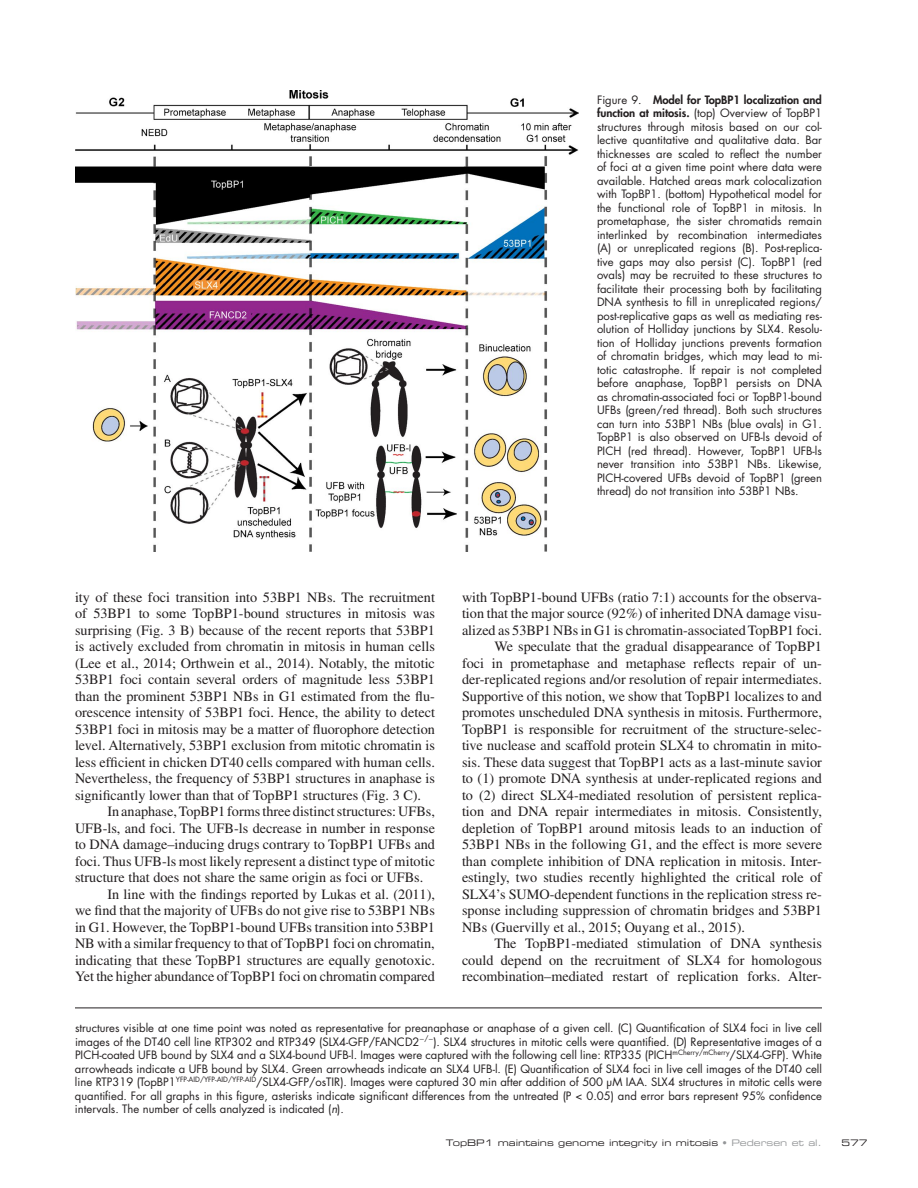
<style>
.page{position:relative;width:918px;height:1188px;background:#fff}
.page>*{position:absolute;margin:0;border:0;box-sizing:border-box;transform-origin:0 0}
.t1{font:14.25px "Times LT Std";color:#231f20}
.t2{font:11.25px/13.5px "Futura Std";color:#231f20;text-align:justify}
.t3{font:9px "Eurostile LT Std Ex 2";color:#231f20}
.s1{font-weight:800}
.s2{font-style:italic}
.s3{color:#949698}
</style>
<div class="page">
<hr style="left:75px;top:1008px;width:747px;height:1px;background:#231f20">
<img style="left:75px;top:90px;width:504px;height:462px">
<p class="t2" style="left:597px;top:93px;width:227px">Figure 9. <span class="s1">Model for TopBP1 localization and function at mitosis.</span> (top) Overview of TopBP1 structures through mitosis based on our col&shy;lective quantitative and qualitative data. Bar thicknesses are scaled to reflect the number of foci at a given time point where data were available. Hatched areas mark colocalization with TopBP1. (bottom) Hypothetical model for the functional role of TopBP1 in mitosis. In prometaphase, the sister chromatids remain interlinked by recombination intermediates (A) or unreplicated regions (B). Post-replica&shy;tive gaps may also persist (C). TopBP1 (red ovals) may be recruited to these structures to facilitate their processing both by facilitating DNA synthesis to fill in unreplicated regions/ post-replicative gaps as well as mediating res&shy;olution of Holliday junctions by SLX4. Resolu&shy;tion of Holliday junctions prevents formation of chromatin bridges, which may lead to mi&shy;totic catastrophe. If repair is not completed before anaphase, TopBP1 persists on DNA as chromatin-associated foci or TopBP1-bound UFBs (green/red thread). Both such structures can turn into 53BP1 NBs (blue ovals) in G1.<br>TopBP1 is also observed on UFB-ls devoid of PICH (red thread). However, TopBP1 UFB-ls never transition into 53BP1 NBs. Likewise, PICH-covered UFBs devoid of TopBP1 (green thread) do not transition into 53BP1 NBs.</p>
<p class="t1" style="left:75px;top:589px;width:362px">ity of these foci transition into 53BP1 NBs. The recruitment</p>
<p class="t1" style="left:75px;top:605px;width:361px">of 53BP1 to some TopBP1-bound structures in mitosis was</p>
<p class="t1" style="left:75px;top:622px;width:361px">surprising (Fig. 3 B) because of the recent reports that 53BP1</p>
<p class="t1" style="left:75px;top:638px;width:362px">is actively excluded from chromatin in mitosis in human cells</p>
<p class="t1" style="left:75px;top:655px;width:361px">(Lee et al., 2014; Orthwein et al., 2014). Notably, the mitotic</p>
<p class="t1" style="left:75px;top:671px;width:361px">53BP1 foci contain several orders of magnitude less 53BP1</p>
<p class="t1" style="left:75px;top:688px;width:362px">than the prominent 53BP1 NBs in G1 estimated from the flu-</p>
<p class="t1" style="left:75px;top:704px;width:362px">orescence intensity of 53BP1 foci. Hence, the ability to detect</p>
<p class="t1" style="left:75px;top:721px;width:362px">53BP1 foci in mitosis may be a matter of fluorophore detection</p>
<p class="t1" style="left:75px;top:737px;width:361px">level. Alternatively, 53BP1 exclusion from mitotic chromatin is</p>
<p class="t1" style="left:75px;top:754px;width:362px">less efficient in chicken DT40 cells compared with human cells.</p>
<p class="t1" style="left:75px;top:770px;width:361px">Nevertheless, the frequency of 53BP1 structures in anaphase is</p>
<p class="t1" style="left:75px;top:787px;width:348px">significantly lower than that of TopBP1 structures (Fig. 3 C).</p>
<p class="t1" style="left:107px;top:803px;width:329px">In anaphase, TopBP1 forms three distinct structures: UFBs,</p>
<p class="t1" style="left:75px;top:820px;width:362px">UFB-ls, and foci. The UFB-ls decrease in number in response</p>
<p class="t1" style="left:75px;top:836px;width:361px">to DNA damage–inducing drugs contrary to TopBP1 UFBs and</p>
<p class="t1" style="left:75px;top:853px;width:362px">foci. Thus UFB-ls most likely represent a distinct type of mitotic</p>
<p class="t1" style="left:75px;top:869px;width:350px">structure that does not share the same origin as foci or UFBs.</p>
<p class="t1" style="left:107px;top:886px;width:329px">In line with the findings reported by Lukas et al. (2011),</p>
<p class="t1" style="left:75px;top:902px;width:361px">we find that the majority of UFBs do not give rise to 53BP1 NBs</p>
<p class="t1" style="left:75px;top:919px;width:361px">in G1. However, the TopBP1-bound UFBs transition into 53BP1</p>
<p class="t1" style="left:75px;top:935px;width:361px">NB with a similar frequency to that of TopBP1 foci on chromatin,</p>
<p class="t1" style="left:75px;top:952px;width:362px">indicating that these TopBP1 structures are equally genotoxic.</p>
<p class="t1" style="left:75px;top:968px;width:362px">Yet the higher abundance of TopBP1 foci on chromatin compared</p>
<p class="t1" style="left:462px;top:589px;width:361px">with TopBP1-bound UFBs (ratio 7:1) accounts for the observa-</p>
<p class="t1" style="left:462px;top:605px;width:361px">tion that the major source (92%) of inherited DNA damage visu-</p>
<p class="t1" style="left:462px;top:622px;width:361px">alized as 53BP1 NBs in G1 is chromatin-associated TopBP1 foci.</p>
<p class="t1" style="left:494px;top:638px;width:329px">We speculate that the gradual disappearance of TopBP1</p>
<p class="t1" style="left:462px;top:655px;width:362px">foci in prometaphase and metaphase reflects repair of un-</p>
<p class="t1" style="left:462px;top:671px;width:362px">der-replicated regions and/or resolution of repair intermediates.</p>
<p class="t1" style="left:462px;top:688px;width:361px">Supportive of this notion, we show that TopBP1 localizes to and</p>
<p class="t1" style="left:462px;top:704px;width:362px">promotes unscheduled DNA synthesis in mitosis. Furthermore,</p>
<p class="t1" style="left:462px;top:721px;width:362px">TopBP1 is responsible for recruitment of the structure-selec-</p>
<p class="t1" style="left:462px;top:737px;width:361px">tive nuclease and scaffold protein SLX4 to chromatin in mito-</p>
<p class="t1" style="left:462px;top:754px;width:362px">sis. These data suggest that TopBP1 acts as a last-minute savior</p>
<p class="t1" style="left:462px;top:770px;width:361px">to (1) promote DNA synthesis at under-replicated regions and</p>
<p class="t1" style="left:462px;top:787px;width:361px">to (2) direct SLX4-mediated resolution of persistent replica-</p>
<p class="t1" style="left:462px;top:803px;width:362px">tion and DNA repair intermediates in mitosis. Consistently,</p>
<p class="t1" style="left:462px;top:820px;width:362px">depletion of TopBP1 around mitosis leads to an induction of</p>
<p class="t1" style="left:462px;top:836px;width:362px">53BP1 NBs in the following G1, and the effect is more severe</p>
<p class="t1" style="left:462px;top:853px;width:361px">than complete inhibition of DNA replication in mitosis. Inter-</p>
<p class="t1" style="left:462px;top:869px;width:362px">estingly, two studies recently highlighted the critical role of</p>
<p class="t1" style="left:462px;top:886px;width:362px">SLX4’s SUMO-dependent functions in the replication stress re-</p>
<p class="t1" style="left:462px;top:902px;width:362px">sponse including suppression of chromatin bridges and 53BP1</p>
<p class="t1" style="left:462px;top:919px;width:284px">NBs (Guervilly et al., 2015; Ouyang et al., 2015).</p>
<p class="t1" style="left:494px;top:935px;width:329px">The TopBP1-mediated stimulation of DNA synthesis</p>
<p class="t1" style="left:462px;top:952px;width:362px">could depend on the recruitment of SLX4 for homologous</p>
<p class="t1" style="left:462px;top:968px;width:361px">recombination–mediated restart of replication forks. Alter-</p>
<p class="t2" style="left:75px;top:1021px;width:749px">structures visible at one time point was noted as representative for preanaphase or anaphase of a given cell. (C) Quantification of SLX4 foci in live cell images of the DT40 cell line RTP302 and RTP349 (SLX4-GFP/FANCD2<sup>−</sup><sup>/</sup><sup>−</sup>). SLX4 structures in mitotic cells were quantified. (D) Representative images of a PICH-coated UFB bound by SLX4 and a SLX4-bound UFB-l. Images were captured with the following cell line: RTP335 (PICH<sup>mCherry/mCherry</sup>/SLX4-GFP). White arrowheads indicate a UFB bound by SLX4. Green arrowheads indicate an SLX4 UFB-l. (E) Quantification of SLX4 foci in live cell images of the DT40 cell line RTP319 (TopBP1<sup>YFP-AID/YFP-AID/YFP-AID</sup>/SLX4-GFP/osTIR). Images were captured 30 min after addition of 500 µM IAA. SLX4 structures in mitotic cells were quantified. For all graphs in this figure, asterisks indicate significant differences from the untreated (P &lt; 0.05) and error bars represent 95% confidence intervals. The number of cells analyzed is indicated (<span class="s2">n</span>).</p>
<p class="t3" style="left:446px;top:1136px;width:378px">TopBP1 maintains genome integrity in mitosis <span class="s3">• Pedersen et al.</span></p>
<p class="t3" style="left:841px;top:1136px;width:28px">577</p>
</div>
